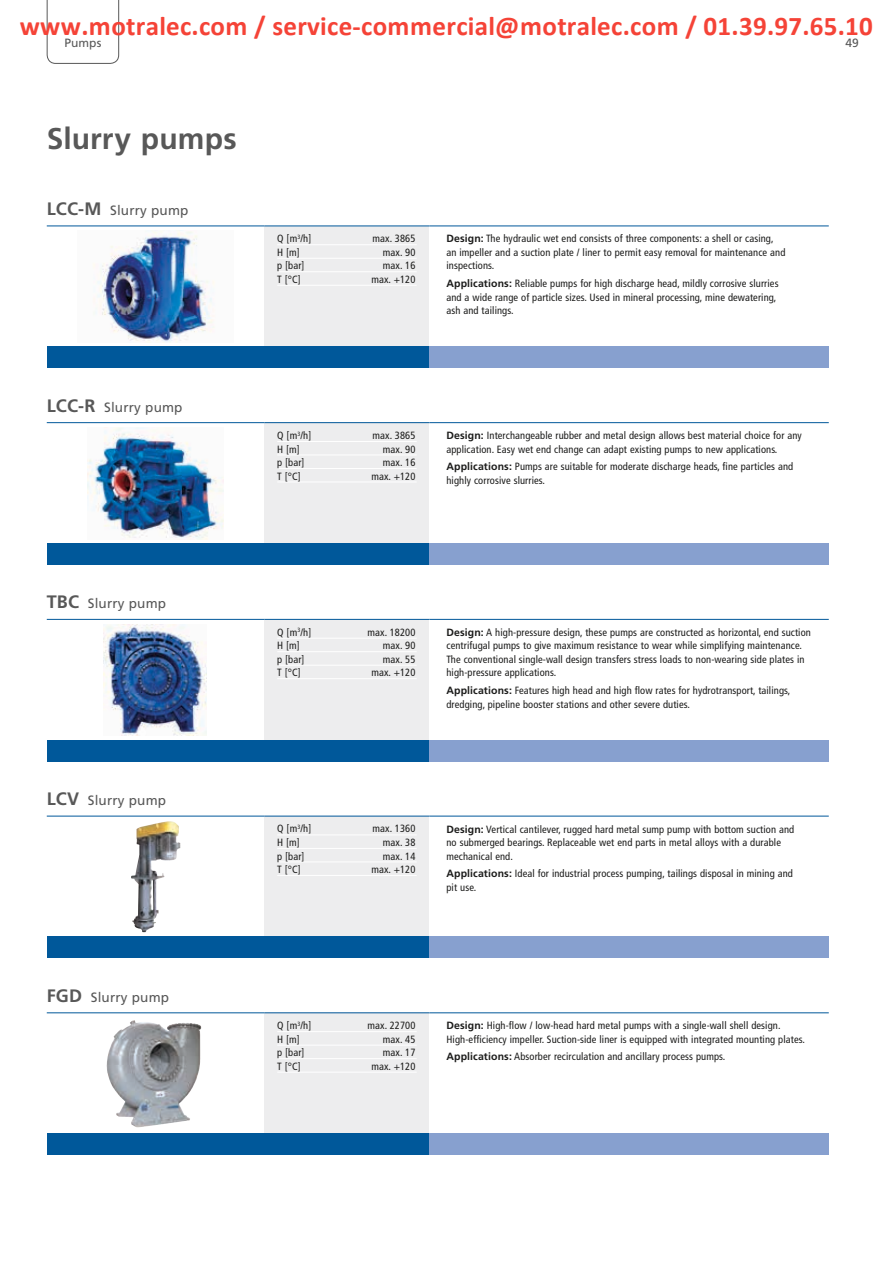
<style>
.page{position:relative;width:893px;height:1263px;background:#fff}
.page>*{position:absolute;margin:0;border:0;box-sizing:border-box;transform-origin:0 0}
.t1{font:700 30px "Frutiger LT Pro";letter-spacing:.005em;color:#585858}
.t2{font:700 27px "Calibri";color:#f54337}
.t3{font:13.5px "Frutiger LT Pro";letter-spacing:.01em;color:#585858}
.t4{font:12px "Frutiger LT Pro";letter-spacing:.005em;color:#585858}
.t5{font:condensed 10.5px/13.5px "Frutiger LT Pro";letter-spacing:.01em;color:#1c1c1b}
.s1{font-weight:700;font-size:18px}
.s2{font-weight:700;font-stretch:normal}
</style>
<div class="page">
<svg style="left:47px;top:0;width:72px;height:64px"></svg>
<div style="left:264px;top:226px;width:165px;height:120px;background:#ededee"></div>
<div style="left:47px;top:346px;width:382px;height:22px;background:#00589a"></div>
<div style="left:429px;top:346px;width:400px;height:22px;background:#87a0cf"></div>
<hr style="left:47px;top:225px;width:217px;height:1px;background:#00589a">
<hr style="left:264px;top:225px;width:165px;height:1px;background:#00589a">
<hr style="left:429px;top:225px;width:400px;height:1px;background:#00589a">
<hr style="left:277px;top:244px;width:140px;height:1px;background:#fff">
<hr style="left:277px;top:258px;width:140px;height:1px;background:#fff">
<hr style="left:277px;top:271px;width:140px;height:1px;background:#fff">
<hr style="left:277px;top:285px;width:140px;height:1px;background:#fff">
<img style="left:93px;top:231px;width:122px;height:111px">
<div style="left:264px;top:423px;width:165px;height:120px;background:#ededee"></div>
<div style="left:47px;top:543px;width:382px;height:22px;background:#00589a"></div>
<div style="left:429px;top:543px;width:400px;height:22px;background:#87a0cf"></div>
<hr style="left:47px;top:422px;width:217px;height:1px;background:#00589a">
<hr style="left:264px;top:422px;width:165px;height:1px;background:#00589a">
<hr style="left:429px;top:422px;width:400px;height:1px;background:#00589a">
<hr style="left:277px;top:441px;width:140px;height:1px;background:#fff">
<hr style="left:277px;top:455px;width:140px;height:1px;background:#fff">
<hr style="left:277px;top:468px;width:140px;height:1px;background:#fff">
<hr style="left:277px;top:482px;width:140px;height:1px;background:#fff">
<img style="left:87px;top:427px;width:137px;height:112px">
<div style="left:264px;top:619px;width:165px;height:121px;background:#ededee"></div>
<div style="left:47px;top:740px;width:382px;height:21px;background:#00589a"></div>
<div style="left:429px;top:740px;width:400px;height:21px;background:#87a0cf"></div>
<hr style="left:47px;top:619px;width:217px;height:1px;background:#00589a">
<hr style="left:264px;top:619px;width:165px;height:1px;background:#00589a">
<hr style="left:429px;top:619px;width:400px;height:1px;background:#00589a">
<hr style="left:277px;top:638px;width:140px;height:1px;background:#fff">
<hr style="left:277px;top:651px;width:140px;height:1px;background:#fff">
<hr style="left:277px;top:665px;width:140px;height:1px;background:#fff">
<hr style="left:277px;top:678px;width:140px;height:1px;background:#fff">
<img style="left:104px;top:624px;width:103px;height:112px">
<div style="left:264px;top:816px;width:165px;height:120px;background:#ededee"></div>
<div style="left:47px;top:936px;width:382px;height:22px;background:#00589a"></div>
<div style="left:429px;top:936px;width:400px;height:22px;background:#87a0cf"></div>
<hr style="left:47px;top:816px;width:217px;height:1px;background:#00589a">
<hr style="left:264px;top:816px;width:165px;height:1px;background:#00589a">
<hr style="left:429px;top:816px;width:400px;height:1px;background:#00589a">
<hr style="left:277px;top:835px;width:140px;height:1px;background:#fff">
<hr style="left:277px;top:848px;width:140px;height:1px;background:#fff">
<hr style="left:277px;top:862px;width:140px;height:1px;background:#fff">
<hr style="left:277px;top:875px;width:140px;height:1px;background:#fff">
<img style="left:131px;top:821px;width:49px;height:111px">
<div style="left:264px;top:1013px;width:165px;height:120px;background:#ededee"></div>
<div style="left:47px;top:1133px;width:382px;height:22px;background:#00589a"></div>
<div style="left:429px;top:1133px;width:400px;height:22px;background:#87a0cf"></div>
<hr style="left:47px;top:1012px;width:217px;height:1px;background:#00589a">
<hr style="left:264px;top:1012px;width:165px;height:1px;background:#00589a">
<hr style="left:429px;top:1012px;width:400px;height:1px;background:#00589a">
<hr style="left:277px;top:1031px;width:140px;height:1px;background:#fff">
<hr style="left:277px;top:1045px;width:140px;height:1px;background:#fff">
<hr style="left:277px;top:1058px;width:140px;height:1px;background:#fff">
<hr style="left:277px;top:1072px;width:140px;height:1px;background:#fff">
<svg style="left:106px;top:1020px;width:96px;height:108px"></svg>
<img style="left:107px;top:1020px;width:27px;height:45px">
<h2 class="t2" style="left:20px;top:15px;width:855px">www.motralec.com / service-commercial@motralec.com / 01.39.97.65.10</h2>
<p class="t4" style="left:64px;top:35px;width:38px">Pumps</p>
<p class="t4" style="left:845px;top:36px;width:15px">49</p>
<h1 class="t1" style="left:47px;top:121px;width:191px">Slurry pumps</h1>
<p class="t3" style="left:47px;top:202px;width:143px"><span class="s1">LCC-M</span> Slurry pump</p>
<p class="t3" style="left:47px;top:399px;width:137px"><span class="s1">LCC-R</span> Slurry pump</p>
<p class="t3" style="left:47px;top:596px;width:121px"><span class="s1">TBC</span> Slurry pump</p>
<p class="t3" style="left:47px;top:792px;width:121px"><span class="s1">LCV</span> Slurry pump</p>
<p class="t3" style="left:47px;top:989px;width:124px"><span class="s1">FGD</span> Slurry pump</p>
<p class="t5" style="left:277px;top:232px;width:36px">Q [m<sup>3</sup>/h]</p>
<p class="t5" style="left:373px;top:232px;width:44px">max. 3865</p>
<p class="t5" style="left:277px;top:245px;width:24px">H [m]</p>
<p class="t5" style="left:383px;top:245px;width:34px">max. 90</p>
<p class="t5" style="left:277px;top:259px;width:29px">p [bar]</p>
<p class="t5" style="left:383px;top:259px;width:34px">max. 16</p>
<p class="t5" style="left:277px;top:272px;width:25px">T [°C]</p>
<p class="t5" style="left:371px;top:272px;width:46px">max. +120</p>
<p class="t5" style="left:446px;top:232px;width:340px"><span class="s2">Design:</span> The hydraulic wet end consists of three components: a shell or casing, an impeller and a suction plate / liner to permit easy removal for maintenance and inspections.</p>
<p class="t5" style="left:446px;top:277px;width:334px"><span class="s2">Applications:</span> Reliable pumps for high discharge head, mildly corrosive slurries and a wide range of particle sizes. Used in mineral processing, mine dewatering, ash and tailings.</p>
<p class="t5" style="left:277px;top:429px;width:36px">Q [m<sup>3</sup>/h]</p>
<p class="t5" style="left:373px;top:429px;width:44px">max. 3865</p>
<p class="t5" style="left:277px;top:442px;width:24px">H [m]</p>
<p class="t5" style="left:383px;top:442px;width:34px">max. 90</p>
<p class="t5" style="left:277px;top:456px;width:29px">p [bar]</p>
<p class="t5" style="left:383px;top:456px;width:34px">max. 16</p>
<p class="t5" style="left:277px;top:469px;width:25px">T [°C]</p>
<p class="t5" style="left:371px;top:469px;width:46px">max. +120</p>
<p class="t5" style="left:446px;top:429px;width:357px"><span class="s2">Design:</span> Interchangeable rubber and metal design allows best material choice for any application. Easy wet end change can adapt existing pumps to new applications.</p>
<p class="t5" style="left:446px;top:460px;width:348px"><span class="s2">Applications:</span> Pumps are suitable for moderate discharge heads, fine particles and highly corrosive slurries.</p>
<p class="t5" style="left:277px;top:625px;width:36px">Q [m<sup>3</sup>/h]</p>
<p class="t5" style="left:367px;top:625px;width:49px">max. 18200</p>
<p class="t5" style="left:277px;top:639px;width:24px">H [m]</p>
<p class="t5" style="left:383px;top:639px;width:34px">max. 90</p>
<p class="t5" style="left:277px;top:652px;width:29px">p [bar]</p>
<p class="t5" style="left:383px;top:652px;width:34px">max. 55</p>
<p class="t5" style="left:277px;top:666px;width:25px">T [°C]</p>
<p class="t5" style="left:371px;top:666px;width:46px">max. +120</p>
<p class="t5" style="left:446px;top:625px;width:366px"><span class="s2">Design:</span> A high-pressure design, these pumps are constructed as horizontal, end suction centrifugal pumps to give maximum resistance to wear while simplifying maintenance.<br>The conventional single-wall design transfers stress loads to non-wearing side plates in high-pressure applications.</p>
<p class="t5" style="left:446px;top:684px;width:345px"><span class="s2">Applications:</span> Features high head and high flow rates for hydrotransport, tailings, dredging, pipeline booster stations and other severe duties.</p>
<p class="t5" style="left:277px;top:822px;width:36px">Q [m<sup>3</sup>/h]</p>
<p class="t5" style="left:373px;top:822px;width:44px">max. 1360</p>
<p class="t5" style="left:277px;top:836px;width:24px">H [m]</p>
<p class="t5" style="left:383px;top:836px;width:34px">max. 38</p>
<p class="t5" style="left:277px;top:849px;width:29px">p [bar]</p>
<p class="t5" style="left:383px;top:849px;width:34px">max. 14</p>
<p class="t5" style="left:277px;top:863px;width:25px">T [°C]</p>
<p class="t5" style="left:371px;top:863px;width:46px">max. +120</p>
<p class="t5" style="left:446px;top:822px;width:349px"><span class="s2">Design:</span> Vertical cantilever, rugged hard metal sump pump with bottom suction and no submerged bearings. Replaceable wet end parts in metal alloys with a durable mechanical end.</p>
<p class="t5" style="left:446px;top:867px;width:348px"><span class="s2">Applications:</span> Ideal for industrial process pumping, tailings disposal in mining and pit use.</p>
<p class="t5" style="left:277px;top:1019px;width:36px">Q [m<sup>3</sup>/h]</p>
<p class="t5" style="left:367px;top:1019px;width:49px">max. 22700</p>
<p class="t5" style="left:277px;top:1032px;width:24px">H [m]</p>
<p class="t5" style="left:383px;top:1032px;width:34px">max. 45</p>
<p class="t5" style="left:277px;top:1046px;width:29px">p [bar]</p>
<p class="t5" style="left:383px;top:1046px;width:34px">max. 17</p>
<p class="t5" style="left:277px;top:1059px;width:25px">T [°C]</p>
<p class="t5" style="left:371px;top:1059px;width:46px">max. +120</p>
<p class="t5" style="left:446px;top:1019px;width:360px"><span class="s2">Design:</span> High-flow / low-head hard metal pumps with a single-wall shell design.<br>High-efficiency impeller. Suction-side liner is equipped with integrated mounting plates.</p>
<p class="t5" style="left:446px;top:1050px;width:280px"><span class="s2">Applications:</span> Absorber recirculation and ancillary process pumps.</p>
</div>
